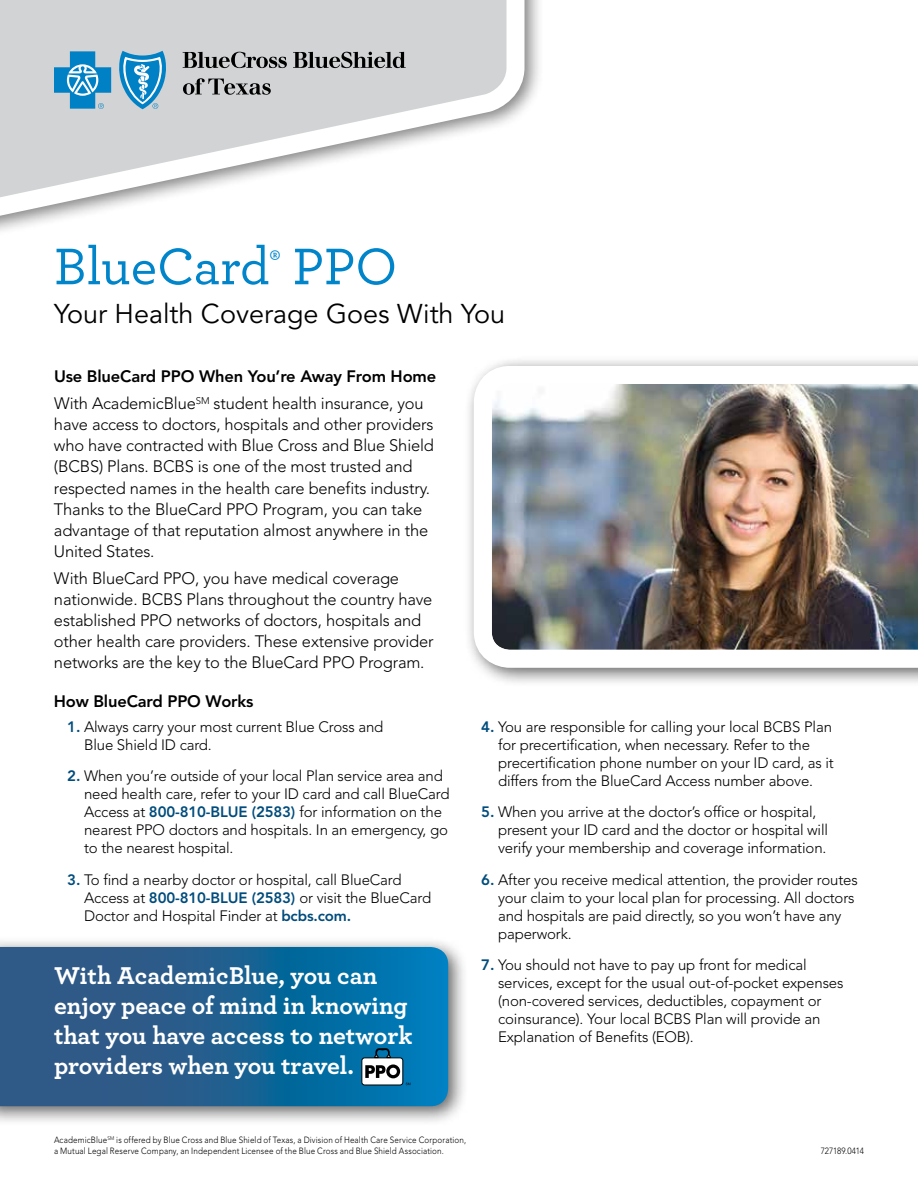
<style>
.page{position:relative;width:918px;height:1188px;background:#fff}
.page>*{position:absolute;margin:0;border:0;box-sizing:border-box;transform-origin:0 0}
.t1{font:500 54px "Archer";color:#0085cb}
.t2{font:27px "Avenir";color:#000}
.t3{font:700 25.5px/30px "Archer";letter-spacing:-.005em;color:#fff}
.t4{font:300 16.5px/21px "Avenir";letter-spacing:-.01em;color:#000}
.t5{font:800 16.5px "Avenir";letter-spacing:-.01em;color:#000}
.t6{font:300 15px/18px "Avenir";letter-spacing:-.01em;color:#000}
.t7{font:300 9px/10.8px "Avenir";letter-spacing:.015em;color:#000;scale:.9 1}
.t8{font:300 9px "Avenir";letter-spacing:-.02em;color:#000;scale:.9 1}
.s1{font-weight:800}
.s2{font-weight:800;color:#004c7c}
</style>
<div class="page">
<div style="left:0;top:0;width:545px;height:283px;background:#000;opacity:.5"></div>
<svg style="left:0;top:0;width:534px;height:280px"></svg>
<div style="left:0;top:936px;width:468px;height:190px;background:#000;opacity:.6"></div>
<svg style="left:0;top:947px;width:448px;height:159px;background:#196496"></svg>
<div style="left:463px;top:356px;width:455px;height:332px;background:#000;opacity:.6"></div>
<img style="left:465px;top:357px;width:453px;height:320px">
<div style="left:362px;top:1058px;width:41px;height:27px;background:#fff;border-radius:3px"></div>
<div style="left:362px;top:1058px;width:41px;height:27px;border:1px solid #000;border-radius:3px"></div>
<svg style="left:365px;top:1064px;width:35px;height:14px"></svg>
<svg style="left:374px;top:1048px;width:17px;height:10px"></svg>
<svg style="left:54px;top:51px;width:57px;height:58px;background:#60a9d1"></svg>
<svg style="left:118px;top:51px;width:49px;height:58px;background:#68aed3"></svg>
<svg style="left:183px;top:52px;width:104px;height:16px;background:#868888"></svg>
<svg style="left:293px;top:52px;width:113px;height:16px;background:#7d7e7f"></svg>
<svg style="left:183px;top:78px;width:88px;height:17px"></svg>
<h1 class="t1" style="left:54px;top:227px;width:345px">BlueCard<sup>®</sup> PPO</h1>
<h2 class="t2" style="left:54px;top:298px;width:453px">Your Health Coverage Goes With You</h2>
<p class="t4" style="left:54px;top:362px;width:384px;line-height:27.8px"><span class="s1">Use BlueCard PPO When You’re Away From Home<br></span>With AcademicBlue<sup>SM</sup> student health insurance, you</p>
<p class="t4" style="left:54px;top:414px;width:382px">have access to doctors, hospitals and other providers who have contracted with Blue Cross and Blue Shield (BCBS) Plans. BCBS is one of the most trusted and respected names in the health care benefits industry.<br>Thanks to the BlueCard PPO Program, you can take advantage of that reputation almost anywhere in the United States.</p>
<p class="t4" style="left:54px;top:568px;width:381px">With BlueCard PPO, you have medical coverage nationwide. BCBS Plans throughout the country have established PPO networks of doctors, hospitals and other health care providers. These extensive provider networks are the key to the BlueCard PPO Program.</p>
<p class="t5" style="left:54px;top:692px;width:201px">How BlueCard PPO Works</p>
<p class="t6" style="left:84px;top:718px;width:301px;text-indent:-17px"><span class="s2">1.</span> Always carry your most current Blue Cross and<br>Blue Shield ID card.</p>
<p class="t6" style="left:84px;top:767px;width:367px;text-indent:-17px"><span class="s2">2.</span> When you’re outside of your local Plan service area and need health care, refer to your ID card and call BlueCard Access at <span class="s2">800-810-BLUE (2583)</span> for information on the nearest PPO doctors and hospitals. In an emergency, go to the nearest hospital.</p>
<p class="t6" style="left:84px;top:871px;width:349px;text-indent:-17px"><span class="s2">3.</span> To find a nearby doctor or hospital, call BlueCard<br>Access at <span class="s2">800-810-BLUE (2583)</span> or visit the BlueCard<br>Doctor and Hospital Finder at <span class="s2">bcbs.com.</span></p>
<h3 class="t3" style="left:54px;top:959px;width:360px">With AcademicBlue, you can enjoy peace of mind in knowing that you have access to network providers when you travel.</h3>
<p class="t6" style="left:498px;top:718px;width:337px;text-indent:-17px"><span class="s2">4.</span> You are responsible for calling your local BCBS Plan for precertification, when necessary. Refer to the precertification phone number on your ID card, as it differs from the BlueCard Access number above.</p>
<p class="t6" style="left:498px;top:803px;width:332px;text-indent:-17px"><span class="s2">5.</span> When you arrive at the doctor’s office or hospital, present your ID card and the doctor or hospital will verify your membership and coverage information.</p>
<p class="t6" style="left:498px;top:871px;width:361px;text-indent:-17px"><span class="s2">6.</span> After you receive medical attention, the provider routes your claim to your local plan for processing. All doctors and hospitals are paid directly, so you won’t have any paperwork.</p>
<p class="t6" style="left:498px;top:956px;width:347px;text-indent:-17px"><span class="s2">7.</span> You should not have to pay up front for medical services, except for the usual out-of-pocket expenses (non-covered services, deductibles, copayment or coinsurance). Your local BCBS Plan will provide an Explanation of Benefits (EOB).</p>
<p class="t7" style="left:54px;top:1135px;width:459px">AcademicBlue<sup>SM</sup> is offered by Blue Cross and Blue Shield of Texas, a Division of Health Care Service Corporation, a Mutual Legal Reserve Company, an Independent Licensee of the Blue Cross and Blue Shield Association.</p>
<p class="t8" style="left:821px;top:1146px;width:50px">727189.0414</p>
</div>
